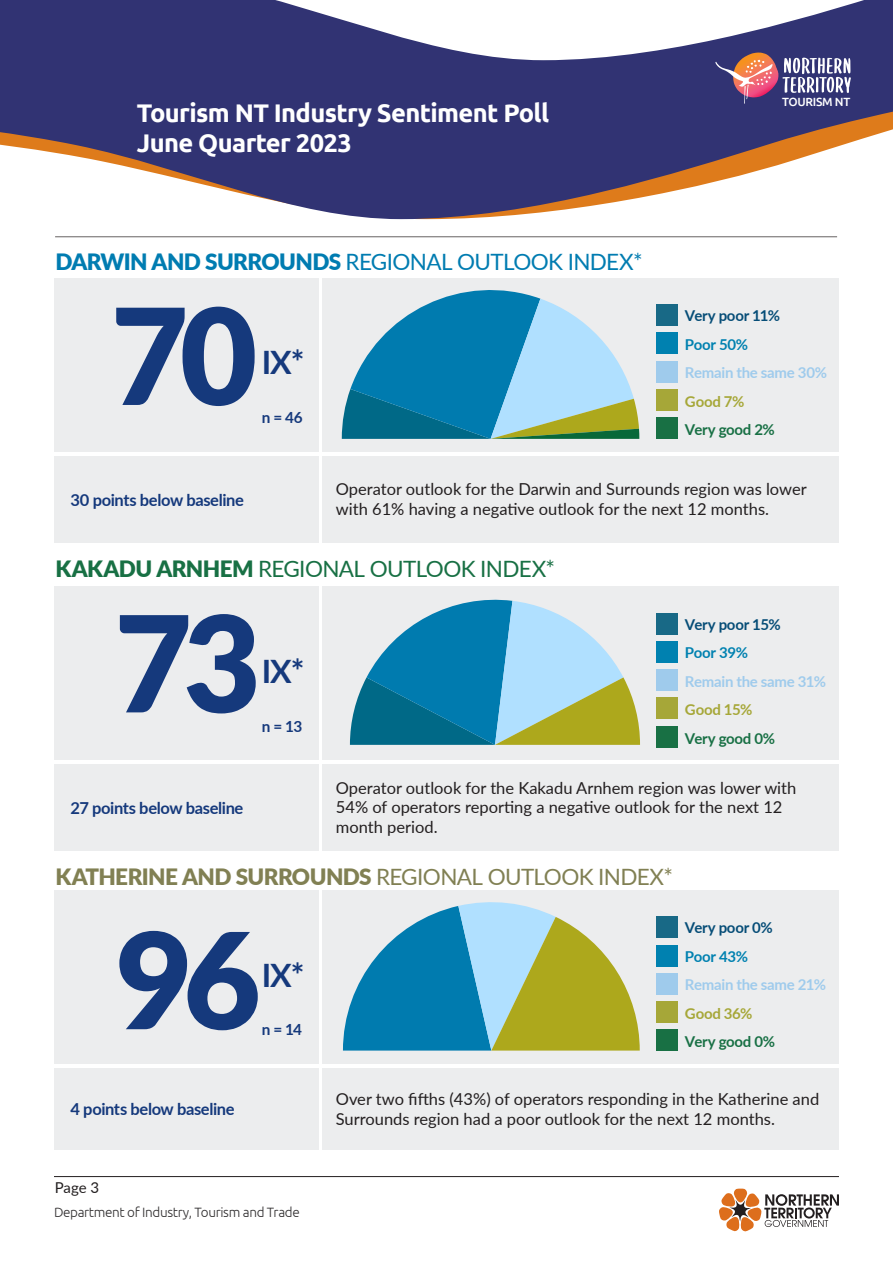
<style>
.page{position:relative;width:893px;height:1263px;background:#fff}
.page>*{position:absolute;margin:0;border:0;box-sizing:border-box;transform-origin:0 0}
.t1{font:900 133.5px "Lato";color:#15397c}
.t2{font:700 32.25px "Lato";color:#15397c}
.t3{font:700 25.5px/30px "Ubuntu";letter-spacing:-.025em;color:#fff}
.t4{font:900 22.5px "Lato";letter-spacing:-.025em;color:#818053}
.t5{font:22.5px "Lato";letter-spacing:-.03em;color:#007cb1}
.t6{font:22.5px "Lato";letter-spacing:-.03em;color:#187044}
.t7{font:16.5px/19.8px "Lato";color:#231f20}
.t8{font:700 16.5px "Lato";letter-spacing:-.02em;color:#15397c}
.t9{font:700 15.3px "Lato";color:#15397c}
.t10{font:700 15px "Lato";letter-spacing:-.015em;color:#9fcbec}
.t11{font:700 15px "Lato";letter-spacing:-.015em;color:#064d77}
.t12{font:700 15px "Lato";letter-spacing:-.015em;color:#187044}
.t13{font:700 15px "Lato";letter-spacing:-.015em;color:#0081b0}
.t14{font:700 15px "Lato";letter-spacing:-.015em;color:#a6a738}
.t15{font:15px "Lato";color:#231f20}
.t16{font:300 13.5px "Ubuntu";letter-spacing:-.025em;color:#312f30}
.t17{font:500 11.85px "Ubuntu";letter-spacing:-.025em;color:#fff}
.s1{font-weight:900}
.s2{font-weight:400}
</style>
<div class="page">
<svg style="left:0;top:60px;width:893px;height:159px;fill:#313373"></svg>
<svg style="left:0;top:0;width:893px;height:60px;fill:#313373"></svg>
<svg style="left:715px;top:53px;width:136px;height:51px;background:#7d6589"></svg>
<svg style="left:719px;top:1188px;width:120px;height:43px"></svg>
<hr style="left:54px;top:1176px;width:785px;height:1px;background:#231f20">
<hr style="left:55px;top:236px;width:782px;height:1px;background:#676363">
<div style="left:322px;top:456px;width:517px;height:86px;background:#ecedee"></div>
<div style="left:322px;top:278px;width:517px;height:174px;background:#ecedee"></div>
<div style="left:54px;top:278px;width:264px;height:174px;background:#ecedee"></div>
<div style="left:656px;top:417px;width:21px;height:22px;background:#187044"></div>
<div style="left:656px;top:389px;width:21px;height:21px;background:#a6a738"></div>
<div style="left:656px;top:361px;width:21px;height:21px;background:#9fcbec"></div>
<div style="left:656px;top:333px;width:21px;height:21px;background:#0081b0"></div>
<div style="left:656px;top:305px;width:21px;height:21px;background:#186986"></div>
<div style="left:54px;top:456px;width:264px;height:86px;background:#ecedee"></div>
<div style="left:322px;top:764px;width:517px;height:87px;background:#ecedee"></div>
<div style="left:322px;top:586px;width:517px;height:174px;background:#ecedee"></div>
<div style="left:54px;top:586px;width:264px;height:174px;background:#ecedee"></div>
<div style="left:656px;top:726px;width:21px;height:21px;background:#187044"></div>
<div style="left:656px;top:698px;width:21px;height:21px;background:#a6a738"></div>
<div style="left:656px;top:669px;width:21px;height:22px;background:#9fcbec"></div>
<div style="left:656px;top:641px;width:21px;height:21px;background:#0081b0"></div>
<div style="left:656px;top:613px;width:21px;height:21px;background:#186986"></div>
<div style="left:54px;top:764px;width:264px;height:87px;background:#ecedee"></div>
<div style="left:322px;top:1068px;width:517px;height:81px;background:#ecedee"></div>
<div style="left:322px;top:890px;width:517px;height:174px;background:#ecedee"></div>
<div style="left:54px;top:890px;width:264px;height:174px;background:#ecedee"></div>
<div style="left:656px;top:1030px;width:21px;height:21px;background:#187044"></div>
<div style="left:656px;top:1001px;width:21px;height:22px;background:#a6a738"></div>
<div style="left:656px;top:973px;width:21px;height:21px;background:#9fcbec"></div>
<div style="left:656px;top:945px;width:21px;height:21px;background:#0081b0"></div>
<div style="left:656px;top:917px;width:21px;height:21px;background:#186986"></div>
<div style="left:54px;top:1068px;width:264px;height:81px;background:#ecedee"></div>
<svg style="left:342px;top:290px;width:297px;height:149px"></svg>
<svg style="left:350px;top:599px;width:290px;height:146px"></svg>
<svg style="left:343px;top:902px;width:297px;height:148px"></svg>
<h3 class="t3" style="left:137px;top:98px;width:414px">Tourism NT Industry Sentiment Poll<br>June Quarter 2023</h3>
<p class="t5" style="left:56px;top:245px;width:589px"><span class="s1">DARWIN AND SURROUNDS</span> REGIONAL OUTLOOK INDEX*</p>
<p class="t1" style="left:111px;top:256px;width:148px">70</p>
<p class="t2" style="left:262px;top:339px;width:44px">IX*</p>
<p class="t9" style="left:262px;top:406px;width:43px">n = 46</p>
<p class="t17" style="left:782px;top:95px;width:70px">TOURISM NT</p>
<p class="t11" style="left:685px;top:305px;width:97px">Very poor 11%</p>
<p class="t13" style="left:685px;top:333px;width:65px">Poor 50%</p>
<p class="t10" style="left:685px;top:362px;width:144px">Remain the same 30%</p>
<p class="t14" style="left:685px;top:390px;width:61px">Good 7%</p>
<p class="t12" style="left:685px;top:419px;width:91px">Very good 2%</p>
<p class="t8" style="left:71px;top:487px;width:175px">30 points below baseline</p>
<p class="t7" style="left:336px;top:478px;width:472px">Operator outlook for the Darwin and Surrounds region was lower with 61% having a negative outlook for the next 12 months.</p>
<p class="t6" style="left:56px;top:552px;width:501px"><span class="s1">KAKADU ARNHEM</span> REGIONAL OUTLOOK INDEX*</p>
<p class="t1" style="left:115px;top:563px;width:148px">73</p>
<p class="t2" style="left:262px;top:647px;width:44px">IX*</p>
<p class="t9" style="left:262px;top:715px;width:42px">n = 13</p>
<p class="t11" style="left:685px;top:613px;width:97px">Very poor 15%</p>
<p class="t13" style="left:685px;top:642px;width:64px">Poor 39%</p>
<p class="t10" style="left:685px;top:670px;width:143px">Remain the same 31%</p>
<p class="t14" style="left:685px;top:699px;width:69px">Good 15%</p>
<p class="t12" style="left:685px;top:727px;width:92px">Very good 0%</p>
<p class="t8" style="left:71px;top:796px;width:174px">27 points below baseline</p>
<p class="t7" style="left:336px;top:777px;width:462px">Operator outlook for the Kakadu Arnhem region was lower with<br>54% of operators reporting a negative outlook for the next 12 month period.</p>
<p class="t4" style="left:56px;top:860px;width:619px">KATHERINE AND SURROUNDS <span class="s2">REGIONAL OUTLOOK INDEX*</span></p>
<p class="t1" style="left:115px;top:880px;width:147px">96</p>
<p class="t2" style="left:262px;top:951px;width:44px">IX*</p>
<p class="t9" style="left:262px;top:1018px;width:42px">n = 14</p>
<p class="t11" style="left:685px;top:917px;width:89px">Very poor 0%</p>
<p class="t13" style="left:685px;top:945px;width:65px">Poor 43%</p>
<p class="t10" style="left:685px;top:974px;width:143px">Remain the same 21%</p>
<p class="t14" style="left:685px;top:1002px;width:69px">Good 36%</p>
<p class="t12" style="left:685px;top:1031px;width:92px">Very good 0%</p>
<p class="t8" style="left:71px;top:1097px;width:166px">4 points below baseline</p>
<p class="t15" style="left:55px;top:1176px;width:46px">Page 3</p>
<p class="t16" style="left:54px;top:1204px;width:247px">Department of Industry, Tourism and Trade</p>
<p class="t7" style="left:336px;top:1089px;width:485px">Over two fifths (43%) of operators responding in the Katherine and<br>Surrounds region had a poor outlook for the next 12 months.</p>
</div>
